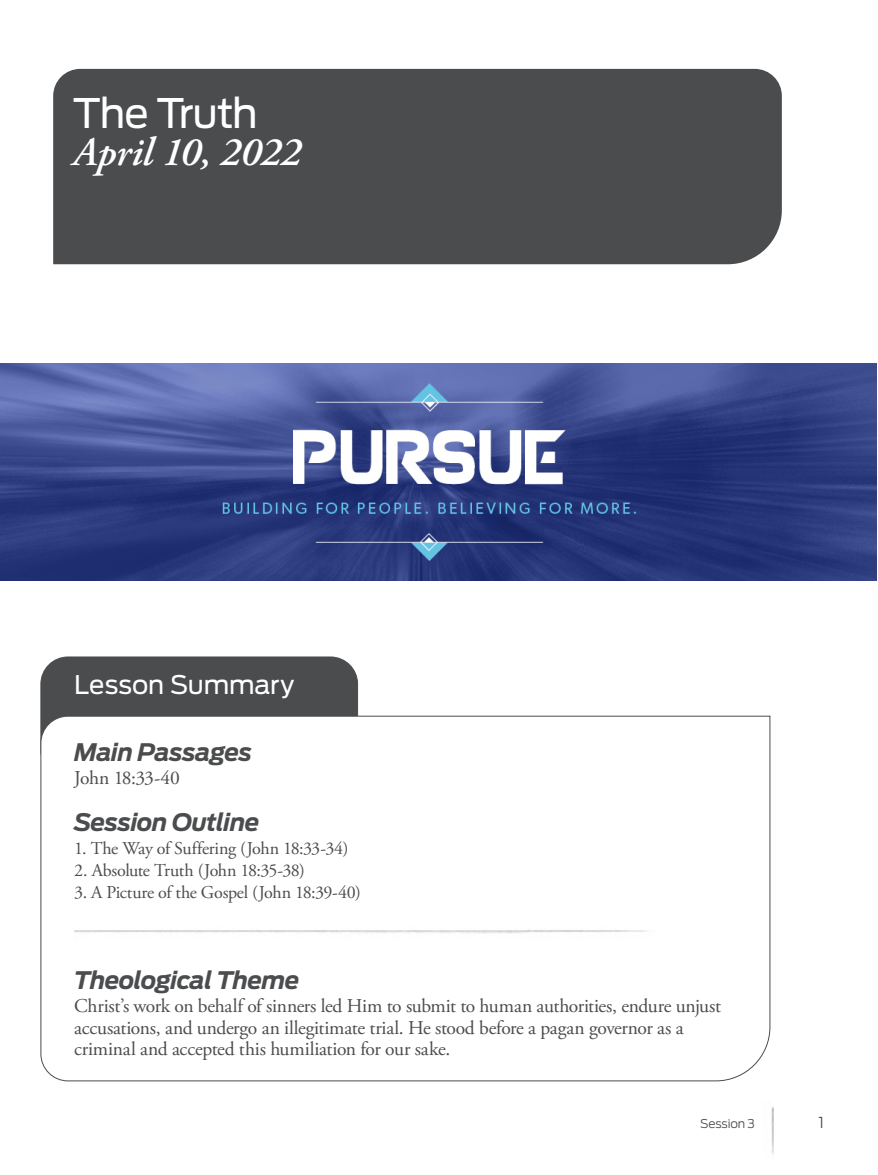
<style>
.page{position:relative;width:878px;height:1175px;background:#fff}
.page>*{position:absolute;margin:0;border:0;box-sizing:border-box;transform-origin:0 0}
.header3{font:italic 600 40.5px "Adobe Garamond Pro";letter-spacing:-.01em;color:#fff}
.head1{font:40.5px "Antenna";letter-spacing:-.03em;color:#fff}
.header2{font:25.5px "Antenna";letter-spacing:-.005em;color:#fff}
.subhead2{font:italic 700 24px "Antenna";letter-spacing:-.025em;color:#4b4c4d}
.body2{font:19.5px/21.8px "Adobe Garamond Pro";letter-spacing:-.015em;color:#4b4c4d}
.body2-2{font:19.5px "Adobe Garamond Pro";letter-spacing:-.035em;color:#4b4c4d}
.body_no_indent{font:18px "Adobe Garamond Pro";letter-spacing:-.025em;color:#4b4c4d}
.t1{font:300 15px "Antenna";color:#4b4c4d}
.t2{font:300 12px "Antenna";letter-spacing:-.01em;color:#4b4c4d}
</style>
<div class="page">
<img style="left:771px;top:1107px;width:3px;height:47px">
<div style="left:41px;top:657px;width:316px;height:120px;background:#4b4c4d;border-radius:27px"></div>
<div style="left:53px;top:69px;width:728px;height:195px;background:#4b4c4d"></div>
<svg style="left:40px;top:715px;width:730px;height:366px"></svg>
<div style="left:73px;top:100px;width:698px;height:134px;background:#4b4c4d"></div>
<img style="left:74px;top:916px;width:645px;height:25px">
<img style="left:0;top:363px;width:876px;height:218px">
<p class="head1" style="left:73px;top:89px;width:186px">The Truth</p>
<p class="header3" style="left:73px;top:129px;width:230px">April 10, 2022</p>
<p class="header2" style="left:74px;top:669px;width:221px">Lesson Summary</p>
<p class="subhead2" style="left:74px;top:737px;width:179px">Main Passages</p>
<p class="body2-2" style="left:74px;top:766px;width:107px">John 18:33-40</p>
<p class="subhead2" style="left:74px;top:808px;width:187px">Session Outline</p>
<p class="body_no_indent" style="left:74px;top:837px;width:276px">1. The Way of Suffering (John 18:33-34)</p>
<p class="body_no_indent" style="left:74px;top:859px;width:232px">2. Absolute Truth (John 18:35-38)</p>
<p class="body_no_indent" style="left:74px;top:881px;width:288px">3. A Picture of the Gospel (John 18:39-40)</p>
<p class="subhead2" style="left:74px;top:965px;width:227px">Theological Theme</p>
<p class="body2" style="left:74px;top:995px;width:648px">Christ’s work on behalf of sinners led Him to submit to human authorities, endure unjust accusations, and undergo an illegitimate trial. He stood before a pagan governor as a criminal and accepted this humiliation for our sake.</p>
<p class="t2" style="left:700px;top:1116px;width:56px">Session 3</p>
<p class="t1" style="left:818px;top:1113px;width:7px">1</p>
</div>
